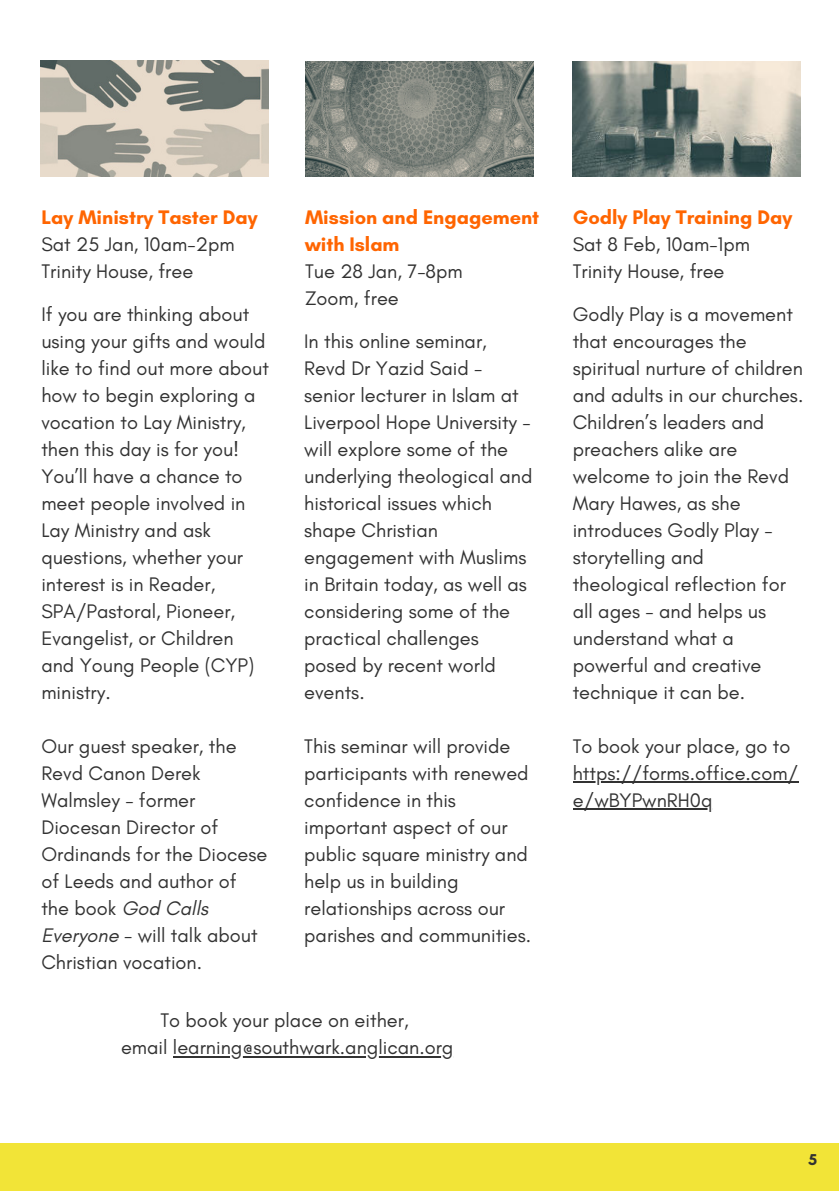
<style>
.page{position:relative;width:839px;height:1191px;background:#fff}
.page>*{position:absolute;margin:0;border:0;box-sizing:border-box;transform-origin:0 0}
.t1{font:20px/27px "Glacial Indifference";color:#323232}
.t2{font:700 20px/27px "Glacial Indifference";color:#ff6501}
.t3{font:700 16px "Glacial Indifference";color:#323232}
.s1{font-style:italic}
</style>
<div class="page">
<img style="left:41px;top:61px;width:228px;height:115px">
<img style="left:305px;top:61px;width:228px;height:116px">
<img style="left:572px;top:61px;width:228px;height:116px">
<div style="left:0;top:1143px;width:838px;height:48px;background:#f2e437"></div>
<hr style="left:572px;top:781px;width:226px;height:2px;background:#323232">
<hr style="left:572px;top:808px;width:140px;height:2px;background:#323232">
<hr style="left:173px;top:1056px;width:167px;height:1px;background:#323232">
<hr style="left:340px;top:1056px;width:113px;height:1px;background:#323232">
<p class="t2" style="left:41px;top:204px;width:218px">Lay Ministry Taster Day</p>
<p class="t1" style="left:41px;top:231px;width:195px">Sat 25 Jan, 10am-2pm<br>Trinity House, free</p>
<p class="t1" style="left:41px;top:301px;width:229px">If you are thinking about using your gifts and would like to find out more about how to begin exploring a vocation to Lay Ministry, then this day is for you!<br>You’ll have a chance to meet people involved in<br>Lay Ministry and ask questions, whether your interest is in Reader,<br>SPA/Pastoral, Pioneer,<br>Evangelist, or Children and Young People (CYP) ministry.</p>
<p class="t1" style="left:41px;top:733px;width:227px">Our guest speaker, the<br>Revd Canon Derek<br>Walmsley - former<br>Diocesan Director of<br>Ordinands for the Diocese of Leeds and author of the book <span class="s1">God Calls<br>Everyone</span> - will talk about<br>Christian vocation.</p>
<p class="t2" style="left:305px;top:204px;width:236px">Mission and Engagement with Islam</p>
<p class="t1" style="left:305px;top:258px;width:159px">Tue 28 Jan, 7-8pm<br>Zoom, free</p>
<p class="t1" style="left:304px;top:328px;width:230px">In this online seminar,<br>Revd Dr Yazid Said - senior lecturer in Islam at<br>Liverpool Hope University - will explore some of the underlying theological and historical issues which shape Christian engagement with Muslims in Britain today, as well as considering some of the practical challenges posed by recent world events.</p>
<p class="t1" style="left:304px;top:733px;width:228px">This seminar will provide participants with renewed confidence in this important aspect of our public square ministry and help us in building relationships across our parishes and communities.</p>
<p class="t1" style="left:121px;top:1008px;width:334px;text-align:center">To book your place on either,<br>email learning@southwark.anglican.org</p>
<p class="t2" style="left:572px;top:204px;width:221px">Godly Play Training Day</p>
<p class="t1" style="left:572px;top:231px;width:179px">Sat 8 Feb, 10am-1pm<br>Trinity House, free</p>
<p class="t1" style="left:572px;top:301px;width:232px">Godly Play is a movement that encourages the spiritual nurture of children and adults in our churches.<br>Children’s leaders and preachers alike are welcome to join the Revd<br>Mary Hawes, as she introduces Godly Play - storytelling and theological reflection for all ages - and helps us understand what a powerful and creative technique it can be.</p>
<p class="t1" style="left:572px;top:733px;width:227px">To book your place, go to https://forms.office.com/ e/wBYPwnRH0q</p>
<p class="t3" style="left:808px;top:1150px;width:10px">5</p>
</div>
